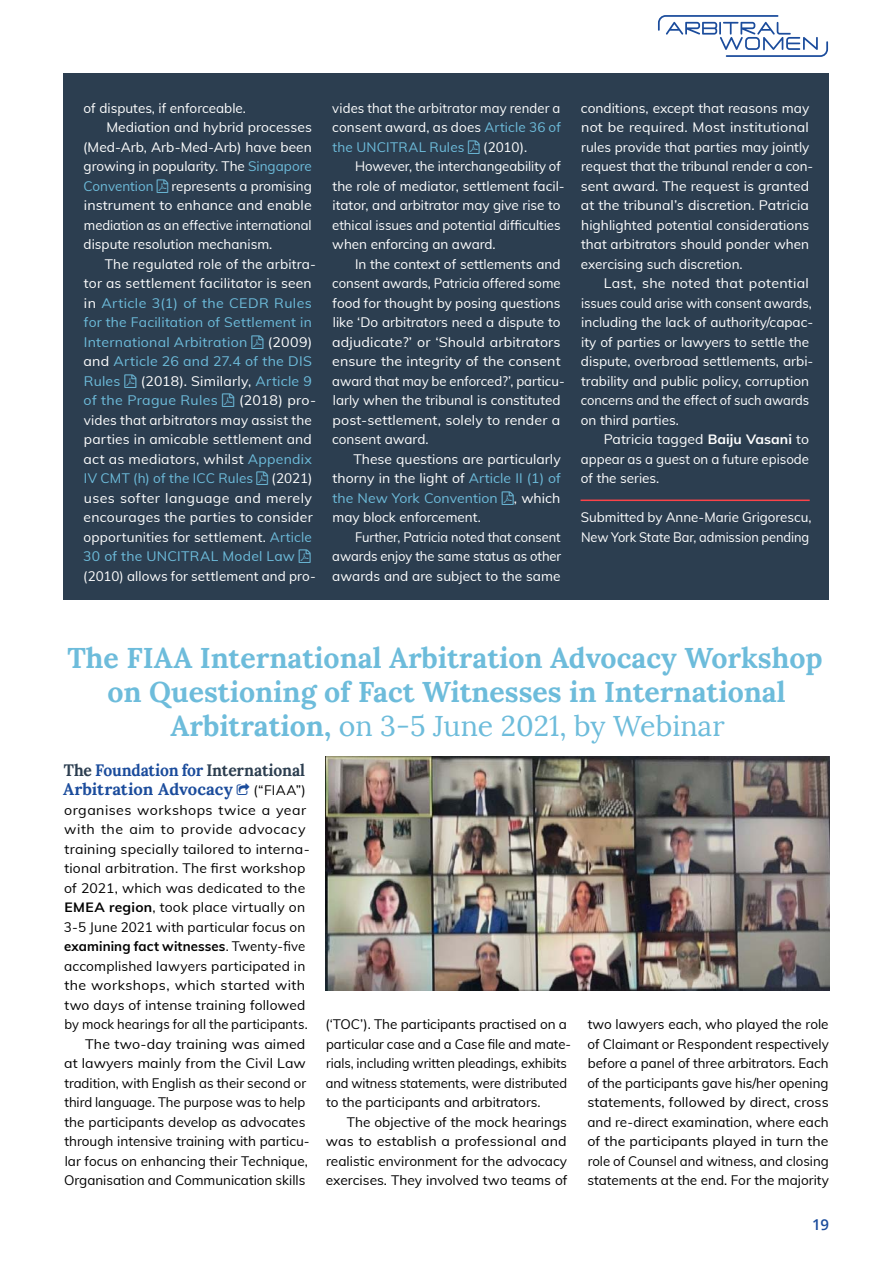
<style>
.page{position:relative;width:893px;height:1263px;background:#fff}
.page>*{position:absolute;margin:0;border:0;box-sizing:border-box;transform-origin:0 0}
.t1{font:700 28.5px/34.2px "Lora";color:#6dbcdb;text-align:center}
.t2{font:700 16.5px/19.5px "Lora";letter-spacing:-.005em;color:#1b4c9c;scale:.95 1}
.t3{font:600 15px "Open Sans";color:#1b4c9c}
.t4{font:13.5px/19.5px "Muli";color:#fff;text-align:justify}
.t5{font:13.5px/19.5px "Muli";color:#000;text-align:justify}
.t6{font:13.5px/19.5px "Muli";color:#fff;scale:1.05 1}
.t7{font:13.5px/19.5px "Muli";letter-spacing:.015em;color:#6dbcdb;scale:1.05 1}
.t8{font:13.5px "Muli";color:#000;scale:1.05 1}
.t9{font:13.5px/19.5px "Muli";letter-spacing:.015em;color:#6dbcdb;scale:1.04 1}
.t10{font:13.5px "Muli";color:#000;scale:.96 1}
.t11{font:700 13.5px "Muli";letter-spacing:.01em;color:#000}
.t12{font:13.5px "Muli";color:#fff;scale:1.04 1}
.t13{font:13.5px "Muli";color:#fff;scale:.95 1}
.t14{font:13.5px "Muli";color:#fff;scale:.96 1}
.t15{font:13.5px "Muli";letter-spacing:.025em;color:#000;scale:1.05 1}
.t16{font:13.5px "Muli";letter-spacing:.03em;color:#000;scale:1.05 1}
.t17{font:13.5px "Muli";letter-spacing:.035em;color:#000;scale:1.05 1}
.t18{font:13.5px "Muli";letter-spacing:.015em;color:#6dbcdb}
.s1{color:#6dbcdb}
.s2{color:#fff}
.s3{font-weight:700}
.s4{font-weight:400}
.s5{color:#2c3e50}
</style>
<div class="page">
<svg style="left:658px;top:15px;width:170px;height:42px"></svg>
<div style="left:64px;top:73px;width:765px;height:527px;background:#2c3e50"></div>
<hr style="left:581px;top:499px;width:229px;height:2px;background:#fc4349">
<img style="left:325px;top:756px;width:504px;height:234px">
<p class="t4" style="left:84px;top:97px;width:164px">of disputes, if enforceable.</p>
<p class="t4" style="left:106px;top:117px;width:207px">Mediation and hybrid processes</p>
<p class="t4" style="left:83px;top:136px;width:230px">(Med-Arb, Arb-Med-Arb) have been</p>
<p class="t4" style="left:84px;top:156px;width:230px">growing in popularity. The <span class="s1">Singapore</span></p>
<p class="t18" style="left:84px;top:176px;width:71px">Convention</p>
<p class="t4" style="left:84px;top:175px;width:230px;text-indent:88px">represents a promising instrument to enhance and enable mediation as an effective international dispute resolution mechanism.</p>
<p class="t7" style="left:84px;top:253px;width:223px;text-indent:21px"><span class="s2">The regulated role of the arbitra&shy;tor as settlement facilitator is seen in</span> Article 3(1) of the CEDR Rules for the Facilitation of Settlement in International Arbitration</p>
<p class="t7" style="left:84px;top:331px;width:219px;text-align:justify;text-indent:184px"><span class="s2">(2009) and</span> Article 26 and 27.4 of the DIS Rules</p>
<p class="t9" style="left:84px;top:370px;width:221px;text-indent:57px"><span class="s2">(2018). Similarly,</span> Article 9 of the Prague Rules</p>
<p class="t6" style="left:84px;top:390px;width:223px;text-indent:155px">(2018) pro&shy;vides that arbitrators may assist the parties in amicable settlement and act as mediators, whilst <span class="s1">Appendix<br>IV CMT (h) of the ICC Rules</span></p>
<p class="t4" style="left:83px;top:468px;width:231px;text-indent:188px">(2021) uses softer language and merely encourages the parties to consider opportunities for settlement. <span class="s1">Article 30 of the UNCITRAL Model Law</span></p>
<p class="t4" style="left:83px;top:565px;width:234px">(2010) allows for settlement and pro-</p>
<p class="t4" style="left:332px;top:97px;width:230px">vides that the arbitrator may render a consent award, as does <span class="s1">Article 36 of the UNCITRAL Rules</span></p>
<p class="t4" style="left:483px;top:136px;width:45px">(2010).</p>
<p class="t4" style="left:355px;top:156px;width:207px">However, the interchangeability of</p>
<p class="t4" style="left:333px;top:175px;width:234px">the role of mediator, settlement facil-</p>
<p class="t4" style="left:333px;top:195px;width:229px">itator, and arbitrator may give rise to</p>
<p class="t4" style="left:332px;top:214px;width:230px">ethical issues and potential difficulties</p>
<p class="t4" style="left:332px;top:234px;width:165px">when enforcing an award.</p>
<p class="t4" style="left:355px;top:253px;width:207px">In the context of settlements and</p>
<p class="t4" style="left:332px;top:273px;width:230px">consent awards, Patricia offered some</p>
<p class="t4" style="left:333px;top:292px;width:229px">food for thought by posing questions</p>
<p class="t4" style="left:333px;top:312px;width:229px">like ‘Do arbitrators need a dispute to</p>
<p class="t6" style="left:332px;top:331px;width:219px">adjudicate?’ or ‘Should arbitrators</p>
<p class="t6" style="left:332px;top:351px;width:219px">ensure the integrity of the consent</p>
<p class="t4" style="left:332px;top:370px;width:234px">award that may be enforced?’, particu-</p>
<p class="t4" style="left:333px;top:390px;width:229px">larly when the tribunal is constituted</p>
<p class="t6" style="left:333px;top:409px;width:218px">post-settlement, solely to render a</p>
<p class="t4" style="left:332px;top:429px;width:98px">consent award.</p>
<p class="t4" style="left:353px;top:448px;width:209px">These questions are particularly</p>
<p class="t12" style="left:333px;top:468px;width:221px">thorny in the light of <span class="s1">Article II (1) of</span></p>
<p class="t9" style="left:333px;top:487px;width:221px">the New York Convention <span class="s2">, which</span></p>
<p class="t4" style="left:333px;top:507px;width:150px">may block enforcement.</p>
<p class="t13" style="left:355px;top:527px;width:218px">Further, Patricia noted that consent</p>
<p class="t14" style="left:332px;top:546px;width:240px">awards enjoy the same status as other</p>
<p class="t4" style="left:332px;top:565px;width:230px">awards and are subject to the same</p>
<p class="t4" style="left:581px;top:97px;width:234px;text-align:left">conditions, except that reasons may not be required. Most institutional rules provide that parties may jointly request that the tribunal render a con&shy;sent award. The request is granted at the tribunal’s discretion. Patricia highlighted potential considerations that arbitrators should ponder when exercising such discretion.</p>
<p class="t6" style="left:581px;top:273px;width:223px;text-indent:23px">Last, she noted that potential issues could arise with consent awards, including the lack of authority/capac&shy;ity of parties or lawyers to settle the dispute, overbroad settlements, arbi&shy;trability and public policy, corruption concerns and the effect of such awards on third parties.</p>
<p class="t4" style="left:581px;top:429px;width:230px;text-indent:23px">Patricia tagged <span class="s3">Baiju Vasani</span> to appear as a guest on a future episode of the series.</p>
<p class="t4" style="left:581px;top:507px;width:232px">Submitted by Anne-Marie Grigorescu,<br>New York State Bar, admission pending</p>
<h1 class="t1" style="left:67px;top:640px;width:757px">The FIAA International Arbitration Advocacy Workshop on Questioning of Fact Witnesses in International<br>Arbitration, <span class="s4">on 3-5 June 2021, by Webinar</span></h1>
<p class="t2" style="left:63px;top:760px;width:256px"><span class="s5">The</span> Foundation for <span class="s5">International<br></span>Arbitration Advocacy</p>
<p class="t5" style="left:253px;top:780px;width:54px">(“FIAA”)</p>
<p class="t16" style="left:64px;top:800px;width:232px">organises workshops twice a year</p>
<p class="t17" style="left:64px;top:819px;width:231px">with the aim to provide advocacy</p>
<p class="t8" style="left:64px;top:839px;width:235px">training specially tailored to interna-</p>
<p class="t5" style="left:64px;top:858px;width:242px">tional arbitration. The first workshop</p>
<p class="t5" style="left:64px;top:877px;width:243px">of 2021, which was dedicated to the</p>
<p class="t5" style="left:65px;top:897px;width:242px"><span class="s3">EMEA region</span>, took place virtually on</p>
<p class="t5" style="left:64px;top:916px;width:243px">3-5 June 2021 with particular focus on</p>
<p class="t11" style="left:64px;top:936px;width:243px">examining fact witnesses<span class="s4">. Twenty-five</span></p>
<p class="t5" style="left:64px;top:955px;width:243px">accomplished lawyers participated in</p>
<p class="t15" style="left:64px;top:975px;width:231px">the workshops, which started with</p>
<p class="t5" style="left:64px;top:994px;width:242px">two days of intense training followed</p>
<p class="t10" style="left:65px;top:1014px;width:255px">by mock hearings for all the participants.</p>
<p class="t8" style="left:85px;top:1034px;width:211px">The two-day training was aimed</p>
<p class="t8" style="left:64px;top:1053px;width:232px">at lawyers mainly from the Civil Law</p>
<p class="t5" style="left:64px;top:1072px;width:243px">tradition, with English as their second or</p>
<p class="t5" style="left:64px;top:1092px;width:242px">third language. The purpose was to help</p>
<p class="t5" style="left:64px;top:1111px;width:242px">the participants develop as advocates</p>
<p class="t5" style="left:64px;top:1131px;width:247px">through intensive training with particu-</p>
<p class="t5" style="left:65px;top:1150px;width:245px">lar focus on enhancing their Technique,</p>
<p class="t5" style="left:64px;top:1170px;width:243px">Organisation and Communication skills</p>
<p class="t5" style="left:325px;top:1014px;width:247px;text-align:left">(‘TOC’). The participants practised on a particular case and a Case file and mate&shy;rials, including written pleadings, exhibits and witness statements, were distributed to the participants and arbitrators.</p>
<p class="t5" style="left:326px;top:1111px;width:243px;text-indent:21px">The objective of the mock hearings was to establish a professional and realistic environment for the advocacy exercises. They involved two teams of</p>
<p class="t5" style="left:587px;top:1014px;width:243px">two lawyers each, who played the role of Claimant or Respondent respectively before a panel of three arbitrators. Each of the participants gave his/her opening statements, followed by direct, cross and re-direct examination, where each of the participants played in turn the role of Counsel and witness, and closing statements at the end. For the majority</p>
<p class="t3" style="left:812px;top:1214px;width:19px">19</p>
</div>
